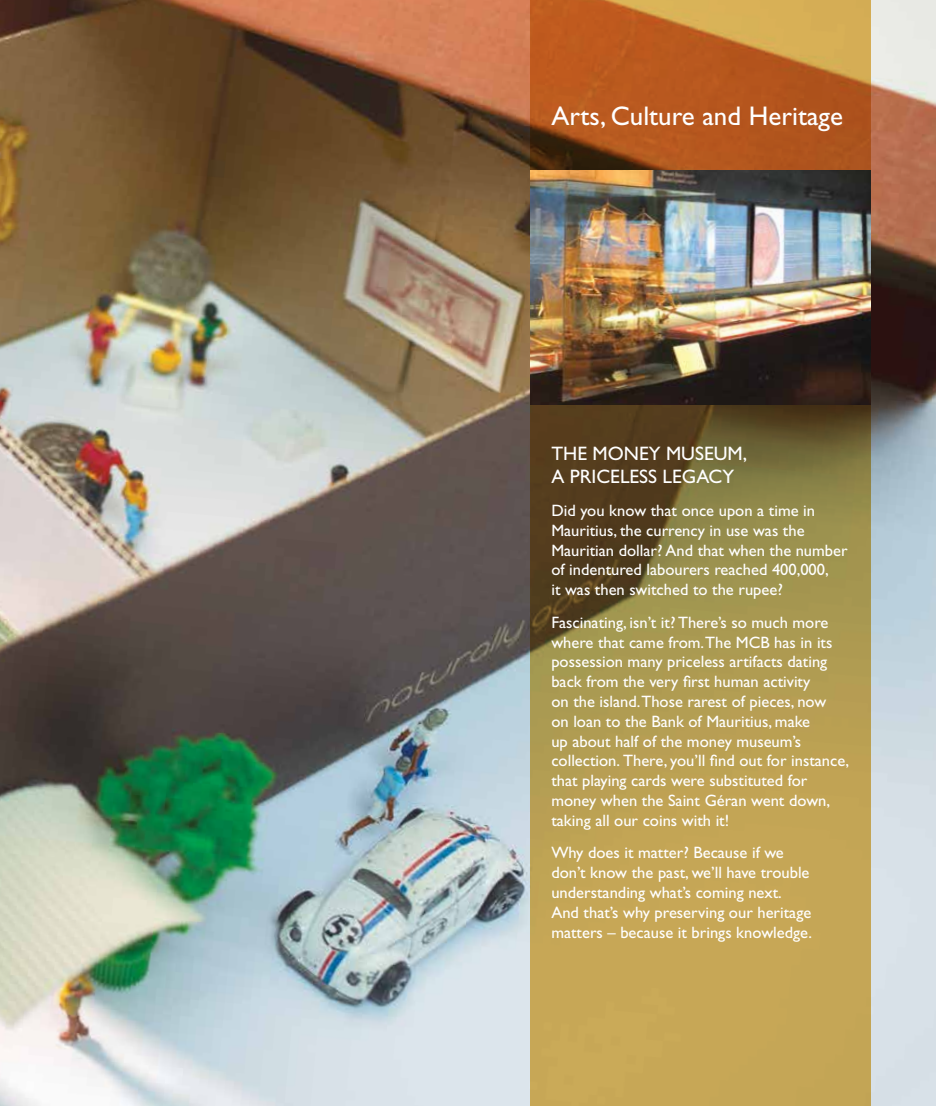
<style>
.page{position:relative;width:936px;height:1106px;background:#fff}
.page>*{position:absolute;margin:0;border:0;box-sizing:border-box;transform-origin:0 0}
.t1{font:27px "Gill Sans Std";color:#fff}
.t2{font:19.5px/23.4px "Gill Sans Std";color:#fff}
.t3{font:16.5px/19.8px "Gill Sans Std";color:#fff}
</style>
<div class="page">
<img style="left:0;top:0;width:935px;height:1106px">
<svg style="left:530px;top:0;width:340px;height:1106px;background:#a98743"></svg>
<img style="left:530px;top:170px;width:340px;height:234px">
<h1 class="t1" style="left:551px;top:100px;width:293px">Arts, Culture and Heritage</h1>
<p class="t2" style="left:551px;top:442px;width:197px">THE MONEY MUSEUM,<br>A PRICELESS LEGACY</p>
<p class="t3" style="left:551px;top:500px;width:298px">Did you know that once upon a time in Mauritius, the currency in use was the Mauritian dollar? And that when the number of indentured labourers reached 400,000,<br>it was then switched to the rupee?</p>
<p class="t3" style="left:551px;top:612px;width:299px">Fascinating, isn’t it? There’s so much more where that came from.The MCB has in its possession many priceless artifacts dating back from the very first human activity<br>on the island.Those rarest of pieces, now<br>on loan to the Bank of Mauritius, make<br>up about half of the money museum’s collection. There, you’ll find out for instance, that playing cards were substituted for money when the Saint Géran went down, taking all our coins with it!</p>
<p class="t3" style="left:551px;top:843px;width:262px">Why does it matter? Because if we don’t know the past, we’ll have trouble understanding what’s coming next.<br>And that’s why preserving our heritage matters – because it brings knowledge.</p>
</div>
